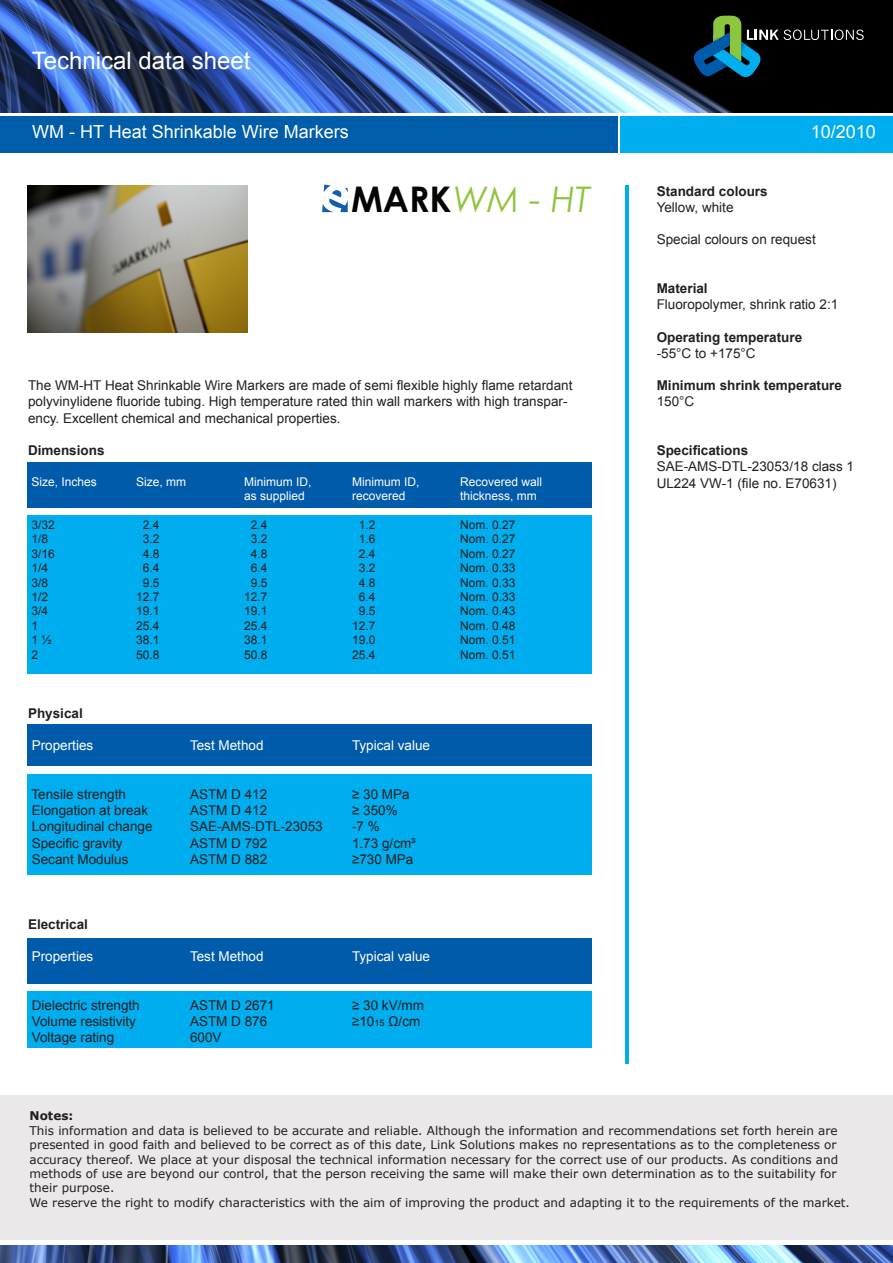
<style>
.page{position:relative;width:893px;height:1263px;background:#fff}
.page>*{position:absolute;margin:0;border:0;box-sizing:border-box;transform-origin:0 0}
.t1{font:italic 35.4px "Century Gothic";color:#8fc43e}
.t2{font:24px "Arial";color:#fff}
.t3{font:18px "Arial";color:#fff}
.t4{font:13.5px/16.2px "Arial";color:#231f20}
.t5{font:700 13.5px "Arial";color:#231f20}
.t6{font:13.5px "Arial";color:#fff}
.t7{font:12px/14.4px "Verdana";color:#231f20}
.t8{font:12px "Arial";color:#231f20}
.t9{font:12px "Arial";color:#fff}
.s1{font-family:"newfacebook";font-style:normal;font-size:51px;color:#135eab}
.s2{font-weight:700;font-style:normal;color:#040503}
.s3{font-size:9px}
.s4{font-weight:700}
</style>
<div class="page">
<img style="left:0;top:0;width:893px;height:112px">
<div style="left:0;top:117px;width:618px;height:36px;background:#005daa"></div>
<div style="left:621px;top:117px;width:272px;height:36px;background:#00aeef"></div>
<div style="left:0;top:1095px;width:893px;height:145px;background:#eae8e8"></div>
<svg style="left:694px;top:16px;width:170px;height:61px"></svg>
<img style="left:0;top:1245px;width:893px;height:18px">
<div style="left:27px;top:516px;width:565px;height:158px;background:#00adef"></div>
<div style="left:27px;top:462px;width:565px;height:45px;background:#005baa"></div>
<div style="left:27px;top:774px;width:565px;height:100px;background:#00adef"></div>
<div style="left:27px;top:724px;width:565px;height:42px;background:#005baa"></div>
<div style="left:27px;top:990px;width:565px;height:57px;background:#00adef"></div>
<div style="left:27px;top:938px;width:565px;height:45px;background:#005baa"></div>
<hr style="left:626px;top:186px;width:3px;height:878px;background:#00aeef">
<img style="left:28px;top:186px;width:220px;height:147px">
<p class="t2" style="left:32px;top:45px;width:220px">Technical data sheet</p>
<p class="t3" style="left:32px;top:120px;width:318px">WM - HT Heat Shrinkable Wire Markers</p>
<p class="t3" style="left:811px;top:120px;width:67px">10/2010</p>
<h1 class="t1" style="left:323px;top:175px;width:269px"><span class="s1">E</span><span class="s2">MARK</span>WM - HT</h1>
<p class="t4" style="left:28px;top:378px;width:546px">The WM-HT Heat Shrinkable Wire Markers are made of semi flexible highly flame retardant polyvinylidene fluoride tubing. High temperature rated thin wall markers with high transpar&shy;ency. Excellent chemical and mechanical properties.</p>
<p class="t5" style="left:28px;top:441px;width:78px">Dimensions</p>
<p class="t9" style="left:31px;top:474px;width:67px">Size, Inches</p>
<p class="t9" style="left:136px;top:474px;width:52px">Size, mm</p>
<p class="t9" style="left:244px;top:474px;width:69px">Minimum ID,</p>
<p class="t9" style="left:352px;top:474px;width:69px">Minimum ID,</p>
<p class="t9" style="left:460px;top:474px;width:84px">Recovered wall</p>
<p class="t9" style="left:244px;top:488px;width:62px">as supplied</p>
<p class="t9" style="left:352px;top:488px;width:55px">recovered</p>
<p class="t9" style="left:460px;top:488px;width:78px">thickness, mm</p>
<p class="t8" style="left:31px;top:517px;width:25px">3/32</p>
<p class="t8" style="left:143px;top:517px;width:18px">2.4</p>
<p class="t8" style="left:251px;top:517px;width:18px">2.4</p>
<p class="t8" style="left:359px;top:517px;width:18px">1.2</p>
<p class="t8" style="left:460px;top:517px;width:57px">Nom. 0.27</p>
<p class="t8" style="left:31px;top:531px;width:18px">1/8</p>
<p class="t8" style="left:143px;top:531px;width:18px">3.2</p>
<p class="t8" style="left:251px;top:531px;width:18px">3.2</p>
<p class="t8" style="left:359px;top:531px;width:18px">1.6</p>
<p class="t8" style="left:460px;top:531px;width:57px">Nom. 0.27</p>
<p class="t8" style="left:31px;top:546px;width:25px">3/16</p>
<p class="t8" style="left:143px;top:546px;width:18px">4.8</p>
<p class="t8" style="left:251px;top:546px;width:18px">4.8</p>
<p class="t8" style="left:359px;top:546px;width:18px">2.4</p>
<p class="t8" style="left:460px;top:546px;width:57px">Nom. 0.27</p>
<p class="t8" style="left:31px;top:560px;width:18px">1/4</p>
<p class="t8" style="left:143px;top:560px;width:18px">6.4</p>
<p class="t8" style="left:251px;top:560px;width:18px">6.4</p>
<p class="t8" style="left:359px;top:560px;width:18px">3.2</p>
<p class="t8" style="left:460px;top:560px;width:57px">Nom. 0.33</p>
<p class="t8" style="left:31px;top:574px;width:18px">3/8</p>
<p class="t8" style="left:143px;top:574px;width:18px">9.5</p>
<p class="t8" style="left:251px;top:574px;width:18px">9.5</p>
<p class="t8" style="left:359px;top:574px;width:18px">4.8</p>
<p class="t8" style="left:460px;top:574px;width:57px">Nom. 0.33</p>
<p class="t8" style="left:31px;top:589px;width:18px">1/2</p>
<p class="t8" style="left:136px;top:589px;width:25px">12.7</p>
<p class="t8" style="left:244px;top:589px;width:25px">12.7</p>
<p class="t8" style="left:359px;top:589px;width:18px">6.4</p>
<p class="t8" style="left:460px;top:589px;width:57px">Nom. 0.33</p>
<p class="t8" style="left:31px;top:603px;width:18px">3/4</p>
<p class="t8" style="left:136px;top:603px;width:25px">19.1</p>
<p class="t8" style="left:244px;top:603px;width:25px">19.1</p>
<p class="t8" style="left:359px;top:603px;width:18px">9.5</p>
<p class="t8" style="left:460px;top:603px;width:57px">Nom. 0.43</p>
<p class="t8" style="left:31px;top:618px;width:8px">1</p>
<p class="t8" style="left:136px;top:618px;width:25px">25.4</p>
<p class="t8" style="left:244px;top:618px;width:25px">25.4</p>
<p class="t8" style="left:352px;top:618px;width:25px">12.7</p>
<p class="t8" style="left:460px;top:618px;width:57px">Nom. 0.48</p>
<p class="t8" style="left:31px;top:632px;width:22px">1 ½</p>
<p class="t8" style="left:136px;top:632px;width:25px">38.1</p>
<p class="t8" style="left:244px;top:632px;width:25px">38.1</p>
<p class="t8" style="left:352px;top:632px;width:25px">19.0</p>
<p class="t8" style="left:460px;top:632px;width:57px">Nom. 0.51</p>
<p class="t8" style="left:31px;top:646px;width:8px">2</p>
<p class="t8" style="left:136px;top:646px;width:25px">50.8</p>
<p class="t8" style="left:244px;top:646px;width:25px">50.8</p>
<p class="t8" style="left:352px;top:646px;width:25px">25.4</p>
<p class="t8" style="left:460px;top:646px;width:57px">Nom. 0.51</p>
<p class="t5" style="left:28px;top:704px;width:56px">Physical</p>
<p class="t6" style="left:32px;top:737px;width:63px">Properties</p>
<p class="t6" style="left:190px;top:737px;width:75px">Test Method</p>
<p class="t6" style="left:352px;top:737px;width:80px">Typical value</p>
<p class="t4" style="left:32px;top:786px;width:96px">Tensile strength</p>
<p class="t4" style="left:190px;top:786px;width:79px">ASTM D 412</p>
<p class="t4" style="left:352px;top:786px;width:59px">≥ 30 MPa</p>
<p class="t4" style="left:32px;top:802px;width:118px">Elongation at break</p>
<p class="t4" style="left:190px;top:802px;width:79px">ASTM D 412</p>
<p class="t4" style="left:352px;top:802px;width:47px">≥ 350%</p>
<p class="t4" style="left:32px;top:819px;width:122px">Longitudinal change</p>
<p class="t4" style="left:190px;top:819px;width:134px">SAE-AMS-DTL-23053</p>
<p class="t4" style="left:352px;top:819px;width:29px">-7 %</p>
<p class="t4" style="left:32px;top:835px;width:92px">Specific gravity</p>
<p class="t4" style="left:190px;top:835px;width:79px">ASTM D 792</p>
<p class="t4" style="left:352px;top:835px;width:65px">1.73 g/cm³</p>
<p class="t4" style="left:32px;top:851px;width:98px">Secant Modulus</p>
<p class="t4" style="left:190px;top:851px;width:79px">ASTM D 882</p>
<p class="t4" style="left:352px;top:851px;width:63px">≥730 MPa</p>
<p class="t5" style="left:28px;top:915px;width:62px">Electrical</p>
<p class="t6" style="left:32px;top:947px;width:63px">Properties</p>
<p class="t6" style="left:190px;top:947px;width:75px">Test Method</p>
<p class="t6" style="left:352px;top:947px;width:80px">Typical value</p>
<p class="t4" style="left:32px;top:997px;width:110px">Dielectric strength</p>
<p class="t4" style="left:190px;top:997px;width:86px">ASTM D 2671</p>
<p class="t4" style="left:352px;top:997px;width:73px">≥ 30 kV/mm</p>
<p class="t4" style="left:32px;top:1013px;width:106px">Volume resistivity</p>
<p class="t4" style="left:190px;top:1013px;width:79px">ASTM D 876</p>
<p class="t4" style="left:352px;top:1013px;width:70px">≥10<span class="s3">15</span> Ω/cm</p>
<p class="t4" style="left:32px;top:1029px;width:84px">Voltage rating</p>
<p class="t4" style="left:190px;top:1029px;width:33px">600V</p>
<p class="t5" style="left:657px;top:182px;width:113px">Standard colours</p>
<p class="t4" style="left:657px;top:199px;width:78px">Yellow, white</p>
<p class="t4" style="left:657px;top:232px;width:161px">Special colours on request</p>
<p class="t5" style="left:657px;top:279px;width:53px">Material</p>
<p class="t4" style="left:657px;top:297px;width:183px">Fluoropolymer, shrink ratio 2:1</p>
<p class="t5" style="left:657px;top:328px;width:147px">Operating temperature</p>
<p class="t4" style="left:657px;top:345px;width:100px">-55°C to +175°C</p>
<p class="t5" style="left:657px;top:376px;width:187px">Minimum shrink temperature</p>
<p class="t4" style="left:657px;top:394px;width:39px">150°C</p>
<p class="t5" style="left:657px;top:441px;width:93px">Specifications</p>
<p class="t4" style="left:657px;top:459px;width:199px">SAE-AMS-DTL-23053/18 class 1</p>
<p class="t4" style="left:657px;top:475px;width:181px">UL224 VW-1 (file no. E70631)</p>
<p class="t7" style="left:30px;top:1109px;width:810px"><span class="s4">Notes:<br></span>This information and data is believed to be accurate and reliable. Although the information and recommendations set forth herein are presented in good faith and believed to be correct as of this date, Link Solutions makes no representations as to the completeness or accuracy thereof. We place at your disposal the technical information necessary for the correct use of our products. As conditions and methods of use are beyond our control, that the person receiving the same will make their own determination as to the suitability for their purpose.</p>
<p class="t7" style="left:30px;top:1195px;width:822px">We reserve the right to modify characteristics with the aim of improving the product and adapting it to the requirements of the market.</p>
</div>
